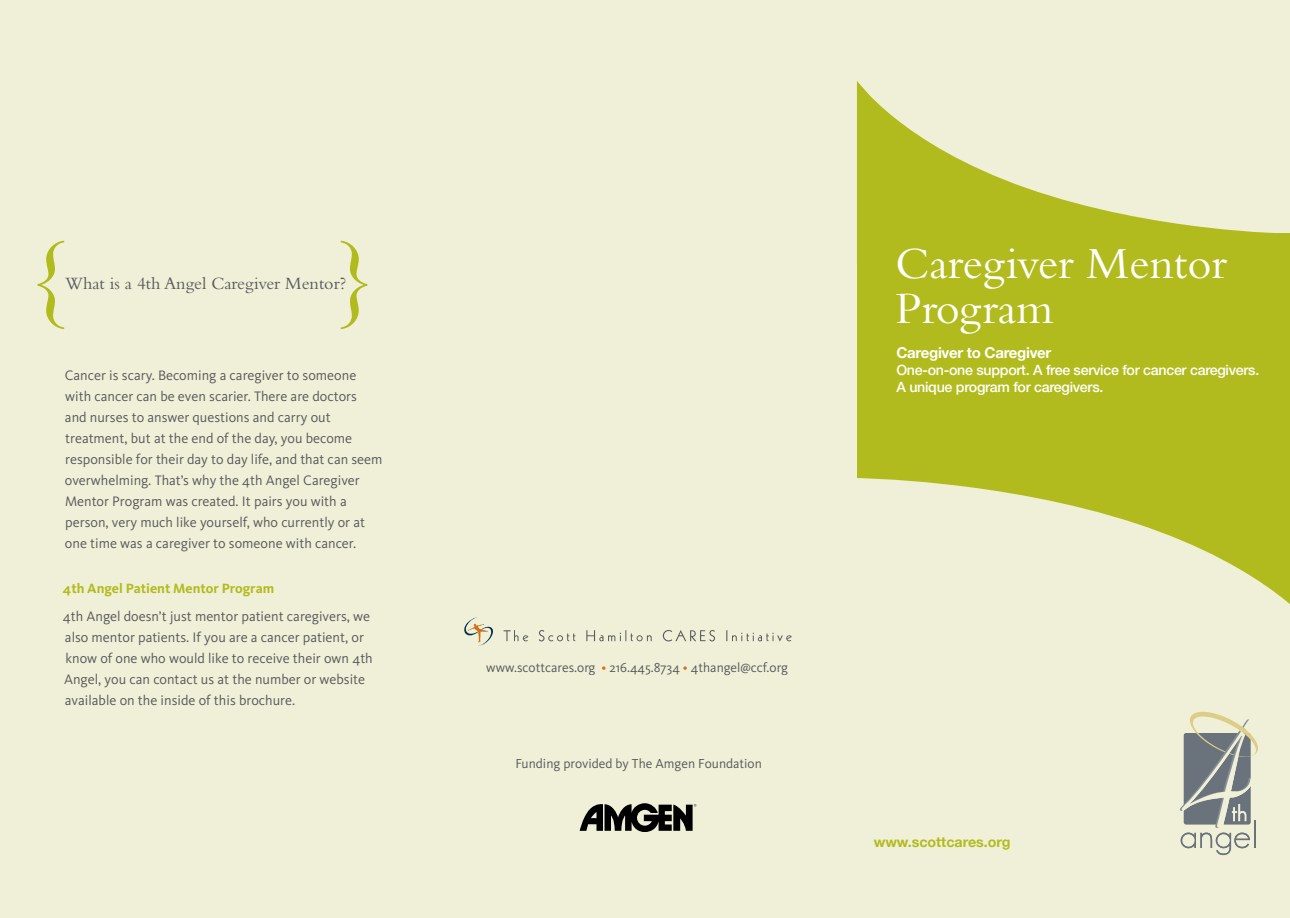
<style>
.page{position:relative;width:1290px;height:918px;background:#fff}
.page>*{position:absolute;margin:0;border:0;box-sizing:border-box;transform-origin:0 0}
.t1{font:46.5px/45px "Bembo";color:#fff}
.t2{font:18px "Bembo";color:#58595b}
.t3{font:700 15px "Helvetica Neue";letter-spacing:-.02em;color:#fff}
.t4{font:14.25px/21px "Kievit OT";color:#58595b}
.t5{font:500 14.25px/17.1px "Helvetica Neue";letter-spacing:-.02em;color:#fff}
.t6{font:700 14.25px "Helvetica Neue";color:#b2bb1e}
.t7{font:700 13.95px "Kievit OT";color:#b2bb1e}
.t8{font:13.5px "Kievit OT";color:#58595b}
.s1{color:#d06f1a}
</style>
<div class="page">
<div style="left:0;top:0;width:1289px;height:918px;background:#f0f0d8"></div>
<svg style="left:341px;top:241px;width:26px;height:88px;background:#e2e4ae"></svg>
<svg style="left:38px;top:241px;width:26px;height:88px;background:#e2e4ae"></svg>
<svg style="left:1179px;top:712px;width:78px;height:143px;background:#aeb2a8"></svg>
<svg style="left:579px;top:803px;width:117px;height:29px;background:#5a5a51"></svg>
<div style="left:856px;top:233px;width:433px;height:245px;background:#b2bb1e"></div>
<svg style="left:856px;top:448px;width:433px;height:183px;fill:#f0f0d8"></svg>
<svg style="left:856px;top:81px;width:432px;height:183px;fill:#f0f0d8"></svg>
<svg style="left:464px;top:617px;width:31px;height:29px"></svg>
<svg style="left:503px;top:630px;width:25px;height:11px"></svg>
<svg style="left:538px;top:630px;width:37px;height:11px"></svg>
<svg style="left:586px;top:630px;width:65px;height:11px"></svg>
<svg style="left:662px;top:630px;width:53px;height:11px"></svg>
<svg style="left:726px;top:630px;width:65px;height:12px"></svg>
<p class="t2" style="left:65px;top:273px;width:282px">What is a 4th Angel Caregiver Mentor?</p>
<p class="t4" style="left:65px;top:364px;width:319px">Cancer is scary. Becoming a caregiver to someone with cancer can be even scarier. There are doctors<br>and nurses to answer questions and carry out treatment, but at the end of the day, you become responsible for their day to day life, and that can seem overwhelming. That’s why the 4th Angel Caregiver Mentor Program was created. It pairs you with a person, very much like yourself, who currently or at one time was a caregiver to someone with cancer.</p>
<p class="t7" style="left:63px;top:580px;width:213px">4th Angel Patient Mentor Program</p>
<p class="t4" style="left:63px;top:605px;width:311px">4th Angel doesn’t just mentor patient caregivers, we also mentor patients. If you are a cancer patient, or know of one who would like to receive their own 4th Angel, you can contact us at the number or website available on the inside of this brochure.</p>
<h1 class="t1" style="left:895px;top:240px;width:333px">Caregiver Mentor<br>Program</h1>
<p class="t3" style="left:896px;top:343px;width:156px">Caregiver to Caregiver</p>
<p class="t5" style="left:896px;top:361px;width:364px">One-on-one support. A free service for cancer caregivers.<br>A unique program for caregivers.</p>
<p class="t8" style="left:486px;top:659px;width:303px">www.scottcares.org <span class="s1">•</span> 216.445.8734 <span class="s1">•</span> 4thangel@ccf.org</p>
<p class="t8" style="left:515px;top:755px;width:248px">Funding provided by The Amgen Foundation</p>
<p class="t6" style="left:873px;top:833px;width:138px">www.scottcares.org</p>
</div>
